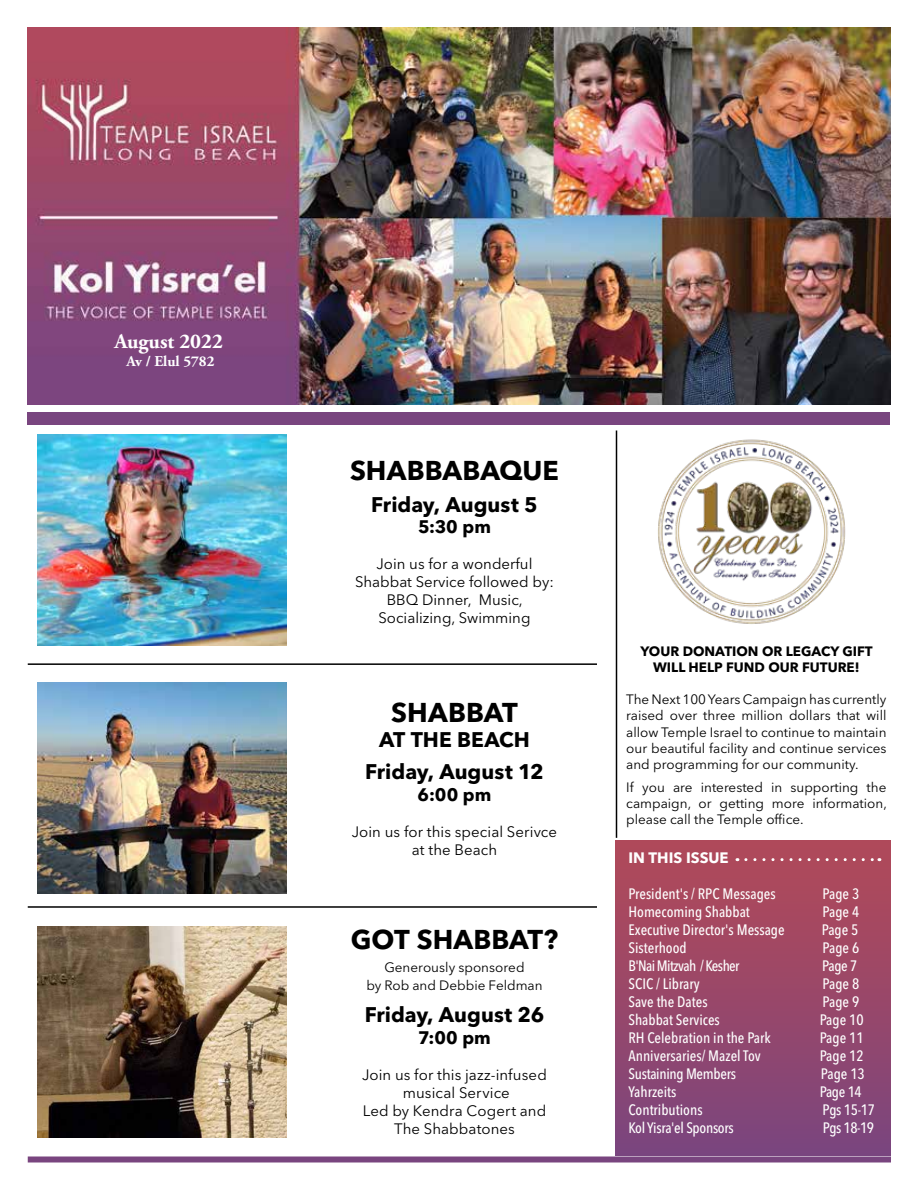
<style>
.page{position:relative;width:918px;height:1188px;background:#fff}
.page>*{position:absolute;margin:0;border:0;box-sizing:border-box;transform-origin:0 0}
.t1{font:700 27px "Avenir Next LT Pro";color:#000}
.t2{font:700 21px/32px "Avenir Next LT Pro";color:#000;text-align:center}
.t3{font:700 21px "Adobe Garamond Pro";color:#fff}
.t4{font:700 18px "Avenir Next LT Pro";letter-spacing:.005em;color:#000}
.t5{font:500 condensed 15px "Avenir Next LT Pro";color:#fff}
.t6{font:15px/18px "Avenir Next LT Pro";color:#000;text-align:center}
.t7{font:500 condensed 15px "Avenir Next LT Pro";letter-spacing:-.02em;color:#fff}
.t8{font:500 condensed 15px "Avenir Next LT Pro";letter-spacing:-.04em;color:#fff}
.t9{font:700 15px "Adobe Garamond Pro";color:#fff}
.t10{font:700 15px "Avenir Next LT Pro";color:#fff}
.t11{font:13.5px/16.2px "Avenir Next LT Pro";color:#000;text-align:justify}
.t12{font:700 13.5px/16.2px "Avenir Next LT Pro";color:#000;text-align:center}
</style>
<div class="page">
<img style="left:27px;top:27px;width:864px;height:378px">
<div style="left:28px;top:412px;width:862px;height:12px;background:#79457f"></div>
<div style="left:28px;top:1156px;width:863px;height:6px;background:#79457f"></div>
<div style="left:616px;top:840px;width:275px;height:316px;background:linear-gradient(to bottom,#b34a57,#7c457d)"></div>
<svg style="left:746px;top:858px;width:134px;height:3px"></svg>
<img style="left:658px;top:439px;width:188px;height:185px">
<hr style="left:616px;top:430px;width:1px;height:408px;background:#000">
<img style="left:38px;top:434px;width:248px;height:211px">
<img style="left:38px;top:682px;width:248px;height:211px">
<img style="left:38px;top:927px;width:248px;height:211px">
<hr style="left:28px;top:663px;width:569px;height:2px;background:#000">
<hr style="left:28px;top:906px;width:569px;height:2px;background:#000">
<h2 class="t3" style="left:114px;top:329px;width:110px">August 2022</h2>
<p class="t9" style="left:127px;top:352px;width:89px">Av / Elul 5782</p>
<h1 class="t1" style="left:350px;top:454px;width:211px">SHABBABAQUE</h1>
<h2 class="t2" style="left:371px;top:488px;width:168px">Friday, August 5</h2>
<h3 class="t4" style="left:418px;top:516px;width:74px">5:30 pm</h3>
<p class="t6" style="left:355px;top:555px;width:200px">Join us for a wonderful<br>Shabbat Service followed by:<br>BBQ Dinner, Music,<br>Socializing, Swimming</p>
<h1 class="t1" style="left:391px;top:696px;width:128px">SHABBAT</h1>
<h2 class="t2" style="left:365px;top:724px;width:180px">AT THE BEACH<br>Friday, August 12</h2>
<h3 class="t4" style="left:418px;top:783px;width:75px">6:00 pm</h3>
<p class="t6" style="left:352px;top:822px;width:207px">Join us for this special Serivce at the Beach</p>
<h1 class="t1" style="left:351px;top:923px;width:209px">GOT SHABBAT?</h1>
<p class="t11" style="left:366px;top:958px;width:178px;line-height:18px;text-align:center">Generously sponsored<br>by Rob and Debbie Feldman</p>
<h2 class="t2" style="left:365px;top:998px;width:181px">Friday, August 26</h2>
<h3 class="t4" style="left:418px;top:1026px;width:74px">7:00 pm</h3>
<p class="t6" style="left:362px;top:1065px;width:186px">Join us for this jazz-infused musical Service<br>Led by Kendra Cogert and<br>The Shabbatones</p>
<p class="t12" style="left:640px;top:643px;width:234px">YOUR DONATION OR LEGACY GIFT<br>WILL HELP FUND OUR FUTURE!</p>
<p class="t11" style="left:626px;top:691px;width:262px">The Next 100 Years Campaign has currently raised over three million dollars that will allow Temple Israel to continue to maintain our beautiful facility and continue services and programming for our community.</p>
<p class="t11" style="left:626px;top:779px;width:262px">If you are interested in supporting the campaign, or getting more information, please call the Temple office.</p>
<p class="t10" style="left:628px;top:848px;width:102px">IN THIS ISSUE</p>
<p class="t5" style="left:628px;top:885px;width:149px">President's / RPC Messages</p>
<p class="t5" style="left:823px;top:885px;width:38px">Page 3</p>
<p class="t5" style="left:628px;top:903px;width:123px">Homecoming Shabbat</p>
<p class="t5" style="left:823px;top:903px;width:38px">Page 4</p>
<p class="t5" style="left:628px;top:921px;width:158px">Executive Director's Message</p>
<p class="t5" style="left:822px;top:921px;width:38px">Page 5</p>
<p class="t5" style="left:628px;top:939px;width:60px">Sisterhood</p>
<p class="t5" style="left:823px;top:939px;width:38px">Page 6</p>
<p class="t8" style="left:628px;top:957px;width:113px">B'Nai Mitzvah / Kesher</p>
<p class="t5" style="left:822px;top:957px;width:37px">Page 7</p>
<p class="t5" style="left:628px;top:975px;width:73px">SCIC / Library</p>
<p class="t5" style="left:823px;top:975px;width:38px">Page 8</p>
<p class="t5" style="left:628px;top:993px;width:81px">Save the Dates</p>
<p class="t5" style="left:823px;top:993px;width:38px">Page 9</p>
<p class="t5" style="left:628px;top:1011px;width:93px">Shabbat Services</p>
<p class="t5" style="left:820px;top:1011px;width:45px">Page 10</p>
<p class="t5" style="left:628px;top:1029px;width:144px">RH Celebration in the Park</p>
<p class="t5" style="left:820px;top:1029px;width:45px">Page 11</p>
<p class="t5" style="left:628px;top:1047px;width:134px">Anniversaries/ Mazel Tov</p>
<p class="t5" style="left:820px;top:1047px;width:45px">Page 12</p>
<p class="t7" style="left:628px;top:1065px;width:109px">Sustaining Members</p>
<p class="t5" style="left:821px;top:1065px;width:45px">Page 13</p>
<p class="t5" style="left:628px;top:1083px;width:50px">Yahrzeits</p>
<p class="t5" style="left:820px;top:1083px;width:44px">Page 14</p>
<p class="t5" style="left:628px;top:1101px;width:76px">Contributions</p>
<p class="t5" style="left:823px;top:1101px;width:54px">Pgs 15-17</p>
<p class="t7" style="left:628px;top:1119px;width:107px">Kol Yisra'el Sponsors</p>
<p class="t5" style="left:823px;top:1119px;width:53px">Pgs 18-19</p>
</div>
